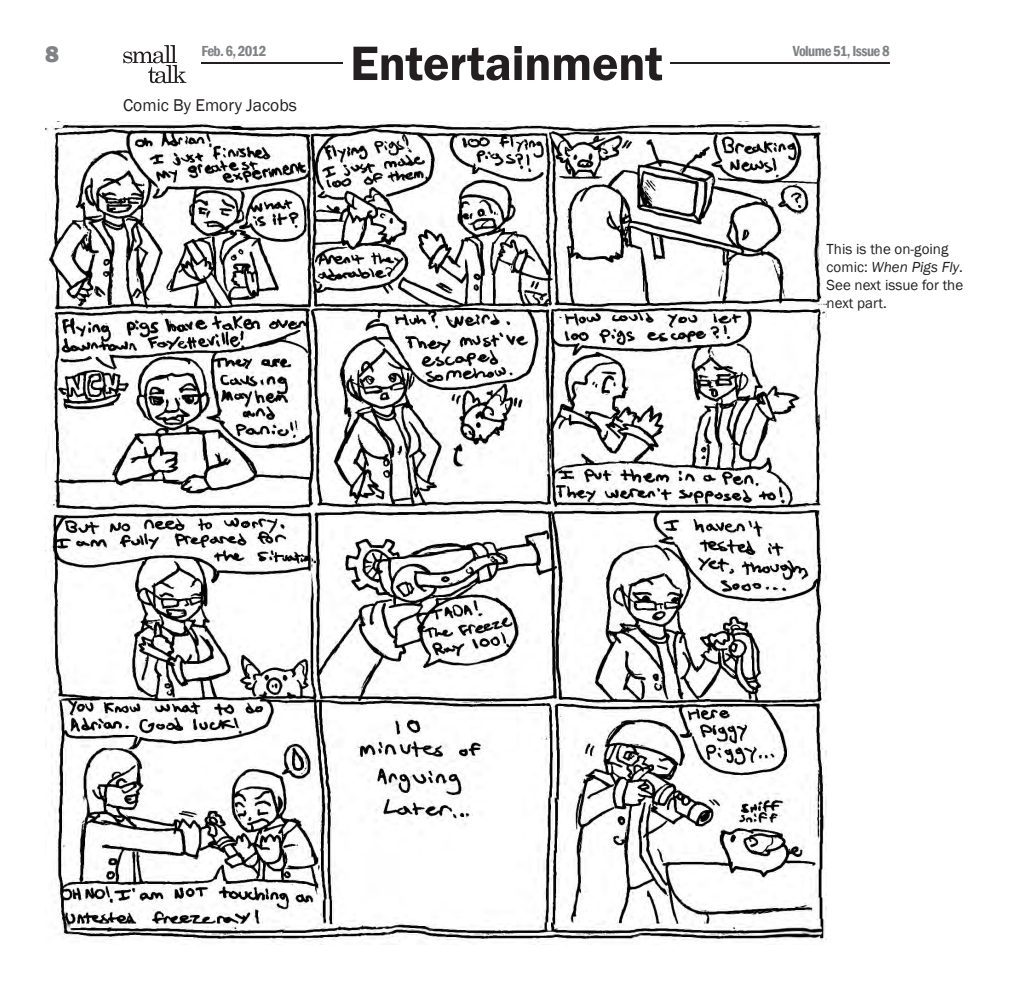
<style>
.page{position:relative;width:1013px;height:990px;background:#fff}
.page>*{position:absolute;margin:0;border:0;box-sizing:border-box;transform-origin:0 0}
.t1{font:600 50px "Franklin Gothic";letter-spacing:-.01em;color:#231f20}
.t2{font:800 23.75px "Franklin Gothic";color:#808285}
.t3{font:17.5px "Franklin Gothic";color:#231f20}
.t4{font:15px/18px "Franklin Gothic";color:#231f20}
.t5{font:600 condensed 15px "Franklin Gothic";letter-spacing:-.04em;color:#808285}
.s1{font-style:italic}
</style>
<div class="page">
<svg style="left:123px;top:45px;width:63px;height:38px"></svg>
<hr style="left:201px;top:62px;width:141px;height:2px;background:#231f20">
<hr style="left:670px;top:62px;width:219px;height:2px;background:#231f20">
<img style="left:45px;top:121px;width:781px;height:824px">
<p class="t2" style="left:45px;top:38px;width:15px">8</p>
<p class="t5" style="left:201px;top:40px;width:67px">Feb. 6, 2012</p>
<p class="t5" style="left:793px;top:40px;width:98px">Volume 51, Issue 8</p>
<p class="t3" style="left:123px;top:95px;width:175px">Comic By Emory Jacobs</p>
<p class="t1" style="left:350px;top:33px;width:314px">Entertainment</p>
<p class="t4" style="left:826px;top:240px;width:138px">This is the on-going comic: <span class="s1">When Pigs Fly</span>.</p>
<p class="t4" style="left:826px;top:276px;width:138px">See next issue for the next part.</p>
</div>
